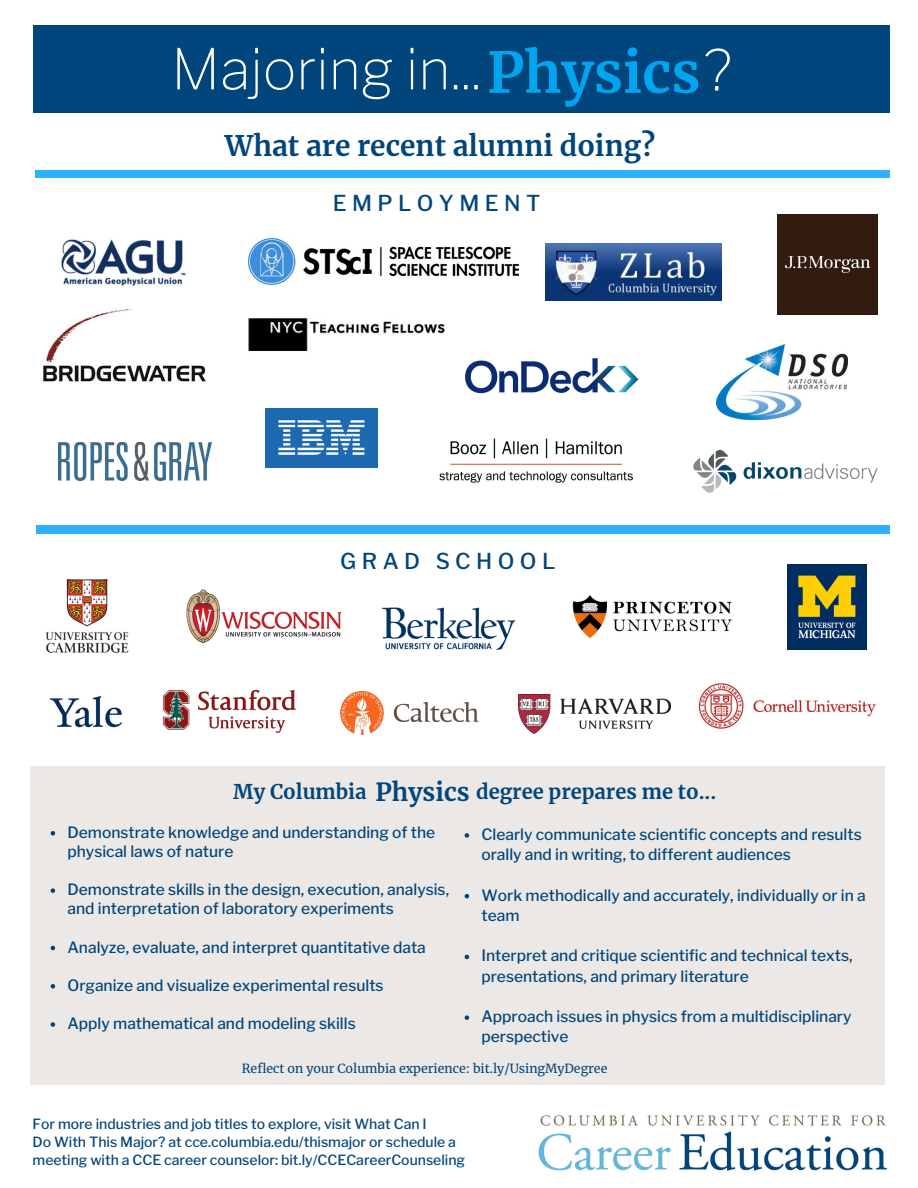
<style>
.page{position:relative;width:918px;height:1188px;background:#fff}
.page>*{position:absolute;margin:0;border:0;box-sizing:border-box;transform-origin:0 0}
.t1{font:100 55.95px "Libre Franklin";color:#fff}
.t2{font:700 28.05px "Merriweather";color:#00457b}
.t3{font:500 21.75px "Libre Franklin";letter-spacing:.25em;color:#00457b}
.t4{font:700 20.1px "Merriweather";color:#00457b}
.t5{font:500 15.6px/20.2px "Libre Franklin";color:#00457b}
.t6{font:500 13.95px/18px "Libre Franklin";color:#00457b}
.t7{font:12.45px "Merriweather";color:#00457b}
.s1{font-family:"Merriweather";font-weight:700;color:#00a4ef}
.s2{font-size:24.75px}
</style>
<div class="page">
<div style="left:34px;top:25px;width:856px;height:87px;background:#00457b"></div>
<div style="left:36px;top:525px;width:853px;height:9px;background:#2eb2ff"></div>
<div style="left:36px;top:170px;width:854px;height:8px;background:#2eb2ff"></div>
<img style="left:538px;top:1115px;width:349px;height:56px">
<img style="left:45px;top:579px;width:84px;height:74px">
<div style="left:30px;top:766px;width:855px;height:318px;background:#ebe8e5"></div>
<svg style="left:51px;top:831px;width:4px;height:5px"></svg>
<svg style="left:51px;top:888px;width:4px;height:5px"></svg>
<svg style="left:51px;top:946px;width:4px;height:4px"></svg>
<svg style="left:51px;top:984px;width:4px;height:5px"></svg>
<svg style="left:51px;top:1022px;width:4px;height:5px"></svg>
<svg style="left:465px;top:833px;width:4px;height:5px"></svg>
<svg style="left:465px;top:894px;width:4px;height:4px"></svg>
<svg style="left:465px;top:955px;width:4px;height:4px"></svg>
<svg style="left:465px;top:1015px;width:4px;height:5px"></svg>
<img style="left:61px;top:239px;width:125px;height:47px">
<img style="left:717px;top:344px;width:130px;height:76px">
<img style="left:43px;top:309px;width:163px;height:73px">
<img style="left:440px;top:439px;width:192px;height:44px">
<img style="left:465px;top:358px;width:174px;height:36px">
<img style="left:58px;top:442px;width:154px;height:38px">
<img style="left:249px;top:238px;width:270px;height:47px">
<img style="left:546px;top:243px;width:175px;height:57px">
<img style="left:266px;top:408px;width:112px;height:60px">
<div style="left:777px;top:215px;width:101px;height:100px;background:#321c0f"></div>
<img style="left:519px;top:694px;width:151px;height:40px">
<img style="left:341px;top:692px;width:137px;height:43px">
<img style="left:788px;top:565px;width:78px;height:84px">
<img style="left:162px;top:689px;width:135px;height:44px">
<img style="left:382px;top:607px;width:134px;height:43px">
<img style="left:573px;top:595px;width:159px;height:43px">
<img style="left:693px;top:449px;width:185px;height:44px">
<img style="left:248px;top:318px;width:197px;height:33px">
<img style="left:187px;top:590px;width:155px;height:54px">
<img style="left:698px;top:683px;width:178px;height:46px">
<img style="left:49px;top:695px;width:73px;height:33px">
<h1 class="t1" style="left:171px;top:35px;width:562px">Majoring in...<span class="s1">Physics</span>?</h1>
<h2 class="t2" style="left:225px;top:128px;width:432px">What are recent alumni doing?</h2>
<h3 class="t3" style="left:333px;top:190px;width:209px">EMPLOYMENT</h3>
<h3 class="t3" style="left:340px;top:548px;width:217px">GRAD SCHOOL</h3>
<p class="t4" style="left:233px;top:779px;width:485px">My Columbia <span class="s2">Physics</span> degree prepares me to...</p>
<p class="t5" style="left:67px;top:823px;width:369px;line-height:19.2px">Demonstrate knowledge and understanding of the physical laws of nature</p>
<p class="t5" style="left:67px;top:880px;width:383px;line-height:19.2px">Demonstrate skills in the design, execution, analysis, and interpretation of laboratory experiments</p>
<p class="t5" style="left:67px;top:937px;width:360px">Analyze, evaluate, and interpret quantitative data</p>
<p class="t5" style="left:67px;top:975px;width:318px">Organize and visualize experimental results</p>
<p class="t5" style="left:67px;top:1013px;width:290px">Apply mathematical and modeling skills</p>
<p class="t5" style="left:481px;top:824px;width:382px">Clearly communicate scientific concepts and results orally and in writing, to different audiences</p>
<p class="t5" style="left:481px;top:885px;width:386px">Work methodically and accurately, individually or in a team</p>
<p class="t5" style="left:481px;top:946px;width:373px">Interpret and critique scientific and technical texts, presentations, and primary literature</p>
<p class="t5" style="left:481px;top:1006px;width:372px">Approach issues in physics from a multidisciplinary perspective</p>
<p class="t7" style="left:242px;top:1060px;width:367px">Reflect on your Columbia experience: bit.ly/UsingMyDegree</p>
<p class="t6" style="left:33px;top:1115px;width:434px">For more industries and job titles to explore, visit What Can I<br>Do With This Major? at cce.columbia.edu/thismajor or schedule a meeting with a CCE career counselor: bit.ly/CCECareerCounseling</p>
</div>
